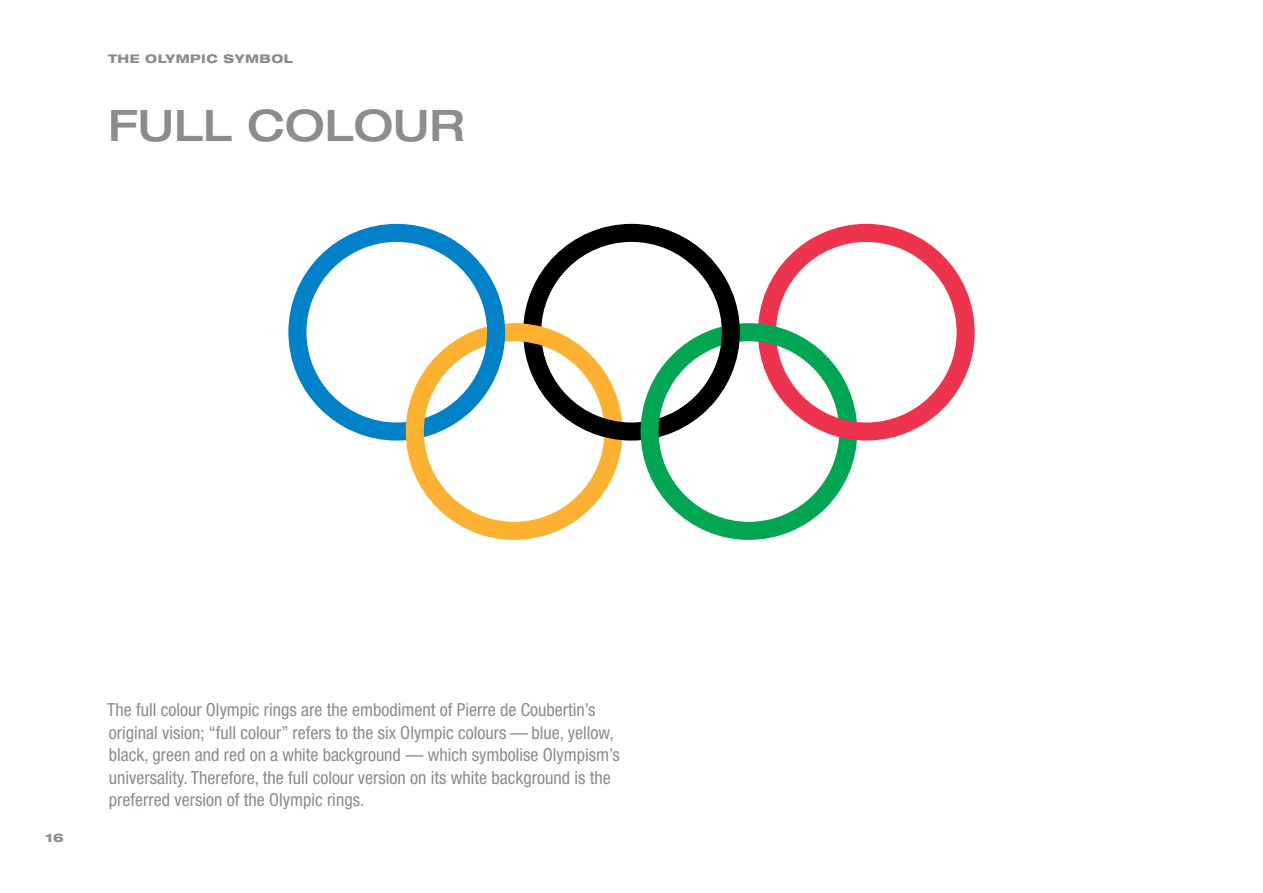
<style>
.page{position:relative;width:1263px;height:893px;background:#fff}
.page>*{position:absolute;margin:0;border:0;box-sizing:border-box;transform-origin:0 0}
.t1{font:500 expanded 43.5px "Helvetica Neue LT Std";color:#8a8c8e}
.t2{font:condensed 18px/22.5px "Helvetica Neue";color:#8a8c8e}
.t3{font:800 expanded 12px "Helvetica Neue LT Std";letter-spacing:.04em;color:#8a8c8e}
</style>
<div class="page">
<svg style="left:406px;top:323px;width:216px;height:217px"></svg>
<svg style="left:641px;top:323px;width:216px;height:217px"></svg>
<svg style="left:288px;top:224px;width:217px;height:217px"></svg>
<svg style="left:523px;top:224px;width:217px;height:217px"></svg>
<svg style="left:758px;top:224px;width:217px;height:217px"></svg>
<svg style="left:406px;top:417px;width:19px;height:24px"></svg>
<svg style="left:640px;top:324px;width:137px;height:118px"></svg>
<svg style="left:514px;top:323px;width:29px;height:23px"></svg>
<p class="t3" style="left:108px;top:51px;width:129px">THE OLYMPIC SYM</p>
<p class="t3" style="left:260px;top:51px;width:24px">BOL</p>
<h1 class="t1" style="left:108px;top:99px;width:32px">FULL</h1>
<h1 class="t1" style="left:247px;top:99px;width:37px">COLOUR</h1>
<p class="t3" style="left:45px;top:830px;width:20px">16</p>
<p class="t2" style="left:107px;top:698px;width:514px">The full colour Olympic rings are the embodiment of Pierre de Coubertin’s original vision; “full colour” refers to the six Olympic colours — blue, yellow, black, green and red on a white background — which symbolise Olympism’s universality. Therefore, the full colour version on its white background is the preferred version of the Olympic rings.</p>
</div>
